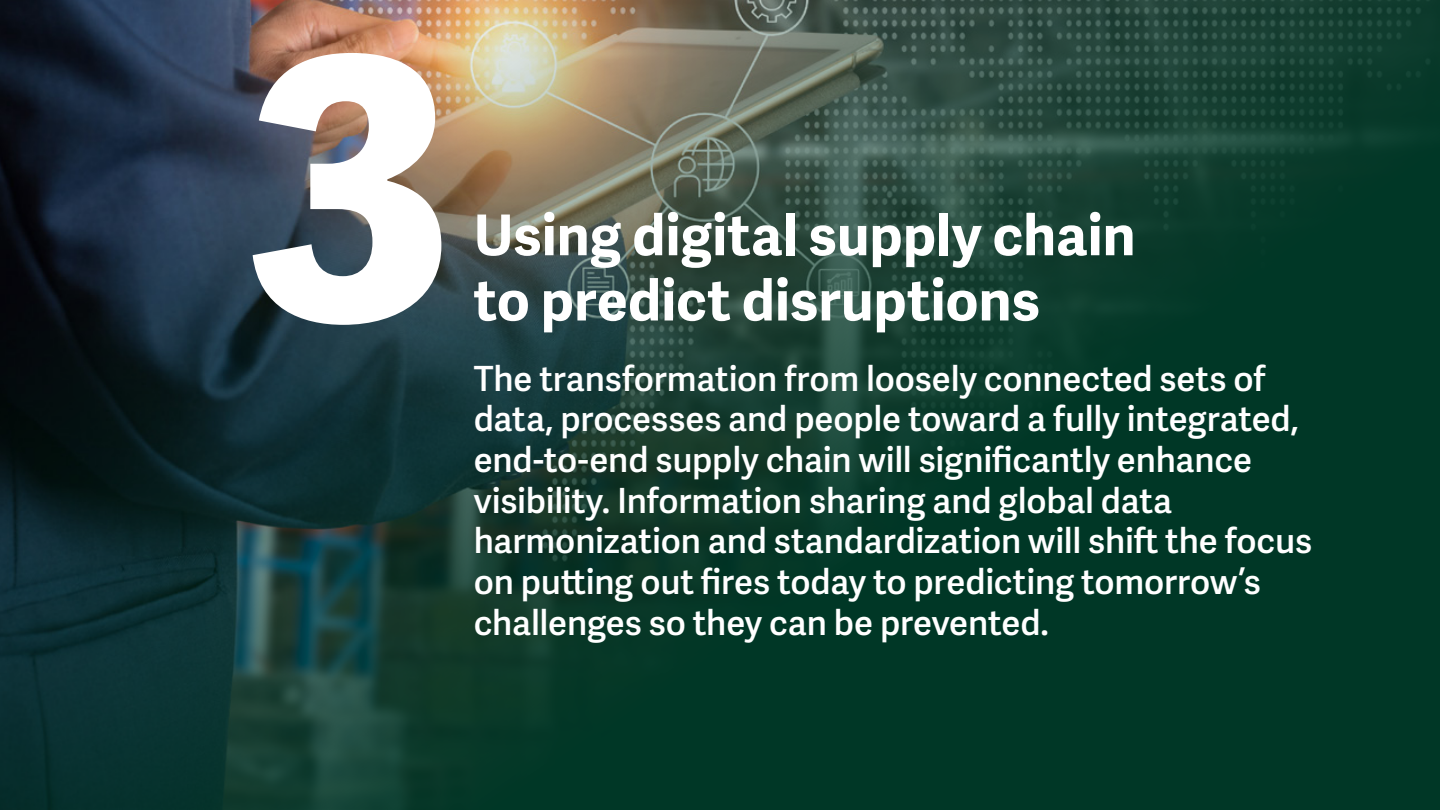
<style>
.page{position:relative;width:1440px;height:810px;background:#fff}
.page>*{position:absolute;margin:0;border:0;box-sizing:border-box;transform-origin:0 0}
.t1{font:363px "Adelle Sans Eb";color:#fff}
.t2{font:700 56.25px "Adelle Sans";color:#fff}
.t3{font:34.65px/40.7px "Adelle Sans Sb";letter-spacing:-.005em;color:#fff}
</style>
<div class="page">
<img style="left:0;top:0;width:1440px;height:810px">
<h1 class="t1" style="left:248px;top:-77px;width:206px">3</h1>
<h2 class="t2" style="left:474px;top:194px;width:663px">Using digital supply chain</h2>
<h2 class="t2" style="left:474px;top:259px;width:568px">to predict disruptions</h2>
<p class="t3" style="left:474px;top:357px;width:840px">The transformation from loosely connected sets of data, processes and people toward a fully integrated, end-to-end supply chain will significantly enhance visibility. Information sharing and global data harmonization and standardization will shift the focus on putting out fires today to predicting tomorrow’s challenges so they can be prevented.</p>
</div>
